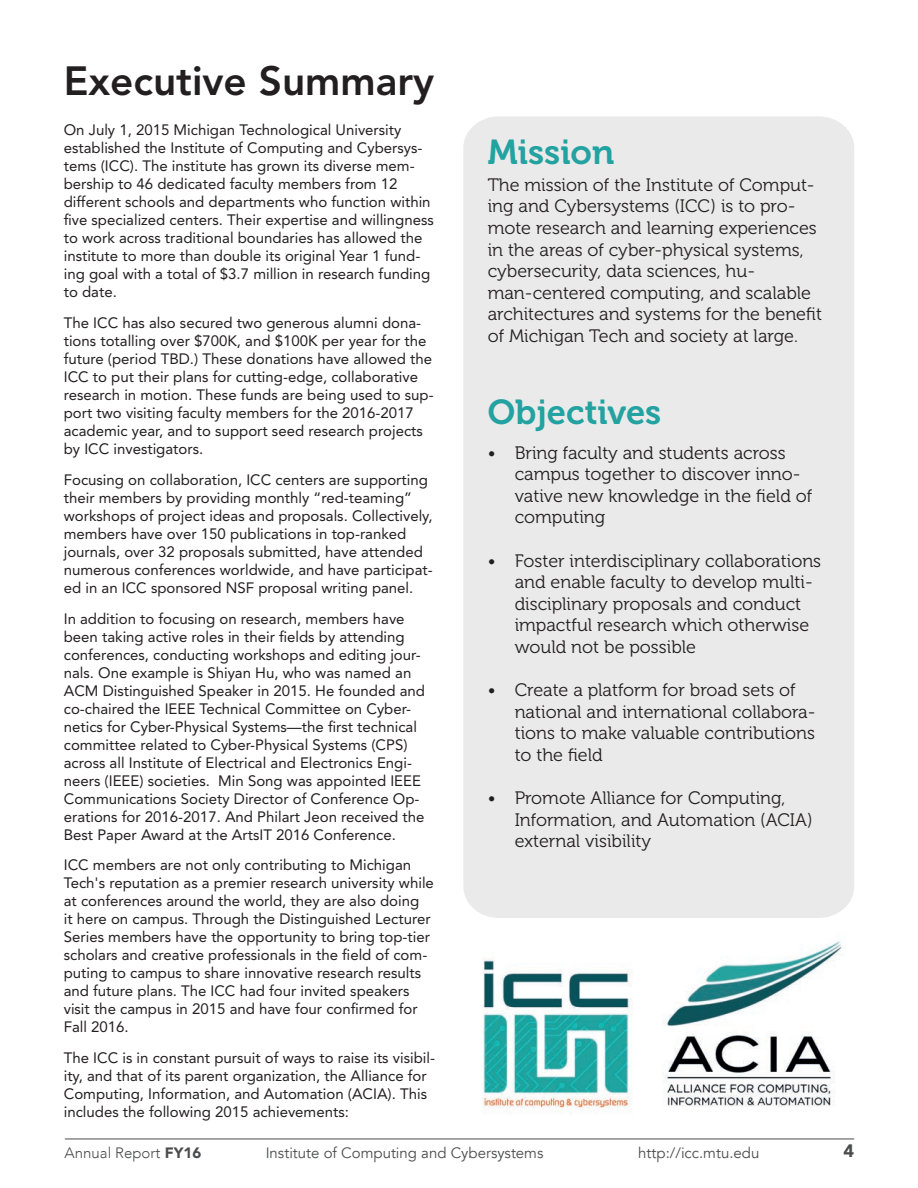
<style>
.page{position:relative;width:918px;height:1188px;background:#fff}
.page>*{position:absolute;margin:0;border:0;box-sizing:border-box;transform-origin:0 0}
.t1{font:800 40.5px "Avenir LT Std";color:#231f20}
.t2{font:34.5px "Museo 700";color:#22a2a0}
.t3{font:18px/21.6px "Museo 300";color:#231f20}
.t4{font:900 18px "Avenir";color:#4b4c4d}
.t5{font:15px/18px "Avenir LT Std";color:#231f20}
.t6{font:15px "Avenir";color:#4b4c4d}
.t7{font:300 15px "Avenir";color:#4b4c4d}
.s1{font-weight:900}
</style>
<div class="page">
<hr style="left:65px;top:1139px;width:789px;height:1px;background:#4b4c4d">
<div style="left:463px;top:116px;width:391px;height:802px;background:#e9eae9"></div>
<img style="left:663px;top:941px;width:180px;height:166px">
<img style="left:482px;top:958px;width:151px;height:156px">
<h1 class="t1" style="left:64px;top:57px;width:372px">Executive Summary</h1>
<p class="t5" style="left:64px;top:121px;width:372px">On July 1, 2015 Michigan Technological University established the Institute of Computing and Cybersys&shy;tems (ICC). The institute has grown its diverse mem&shy;bership to 46 dedicated faculty members from 12 different schools and departments who function within five specialized centers. Their expertise and willingness to work across traditional boundaries has allowed the institute to more than double its original Year 1 fund&shy;ing goal with a total of $3.7 million in research funding to date.</p>
<p class="t5" style="left:64px;top:314px;width:371px">The ICC has also secured two generous alumni dona&shy;tions totalling over $700K, and $100K per year for the future (period TBD.) These donations have allowed the ICC to put their plans for cutting-edge, collaborative research in motion. These funds are being used to sup&shy;port two visiting faculty members for the 2016-2017 academic year, and to support seed research projects by ICC investigators.</p>
<p class="t5" style="left:64px;top:471px;width:371px">Focusing on collaboration, ICC centers are supporting their members by providing monthly “red-teaming” workshops of project ideas and proposals. Collectively, members have over 150 publications in top-ranked journals, over 32 proposals submitted, have attended numerous conferences worldwide, and have participat&shy;ed in an ICC sponsored NSF proposal writing panel.</p>
<p class="t5" style="left:64px;top:609px;width:363px">In addition to focusing on research, members have been taking active roles in their fields by attending conferences, conducting workshops and editing jour&shy;nals. One example is Shiyan Hu, who was named an ACM Distinguished Speaker in 2015. He founded and co-chaired the IEEE Technical Committee on Cyber&shy;netics for Cyber-Physical Systems—the first technical committee related to Cyber-Physical Systems (CPS) across all Institute of Electrical and Electronics Engi&shy;neers (IEEE) societies. Min Song was appointed IEEE Communications Society Director of Conference Op&shy;erations for 2016-2017. And Philart Jeon received the Best Paper Award at the ArtsIT 2016 Conference.</p>
<p class="t5" style="left:64px;top:856px;width:372px">ICC members are not only contributing to Michigan Tech's reputation as a premier research university while at conferences around the world, they are also doing<br>it here on campus. Through the Distinguished Lecturer Series members have the opportunity to bring top-tier scholars and creative professionals in the field of com&shy;puting to campus to share innovative research results and future plans. The ICC had four invited speakers visit the campus in 2015 and have four confirmed for Fall 2016.</p>
<p class="t5" style="left:64px;top:1049px;width:373px">The ICC is in constant pursuit of ways to raise its visibil&shy;ity, and that of its parent organization, the Alliance for Computing, Information, and Automation (ACIA). This includes the following 2015 achievements:</p>
<h2 class="t2" style="left:488px;top:132px;width:128px">Mission</h2>
<p class="t3" style="left:488px;top:174px;width:336px">The mission of the Institute of Comput&shy;ing and Cybersystems (ICC) is to pro&shy;mote research and learning experiences in the areas of cyber-physical systems, cybersecurity, data sciences, hu&shy;man-centered computing, and scalable architectures and systems for the benefit of Michigan Tech and society at large.</p>
<h2 class="t2" style="left:488px;top:393px;width:175px">Objectives</h2>
<p class="t3" style="left:515px;top:442px;width:299px;text-indent:-27px">• Bring faculty and students across campus together to discover inno&shy;vative new knowledge in the field of computing</p>
<p class="t3" style="left:515px;top:550px;width:308px;text-indent:-27px">• Foster interdisciplinary collaborations and enable faculty to develop multi&shy;disciplinary proposals and conduct impactful research which otherwise would not be possible</p>
<p class="t3" style="left:515px;top:680px;width:302px;text-indent:-27px">• Create a platform for broad sets of national and international collabora&shy;tions to make valuable contributions to the field</p>
<p class="t3" style="left:515px;top:788px;width:299px;text-indent:-27px">• Promote Alliance for Computing,<br>Information, and Automation (ACIA) external visibility</p>
<p class="t7" style="left:65px;top:1143px;width:138px">Annual Report <span class="s1">FY16</span></p>
<p class="t6" style="left:266px;top:1143px;width:279px">Institute of Computing and Cybersystems</p>
<p class="t6" style="left:638px;top:1143px;width:123px">http://icc.mtu.edu</p>
<p class="t4" style="left:843px;top:1135px;width:12px">4</p>
</div>
